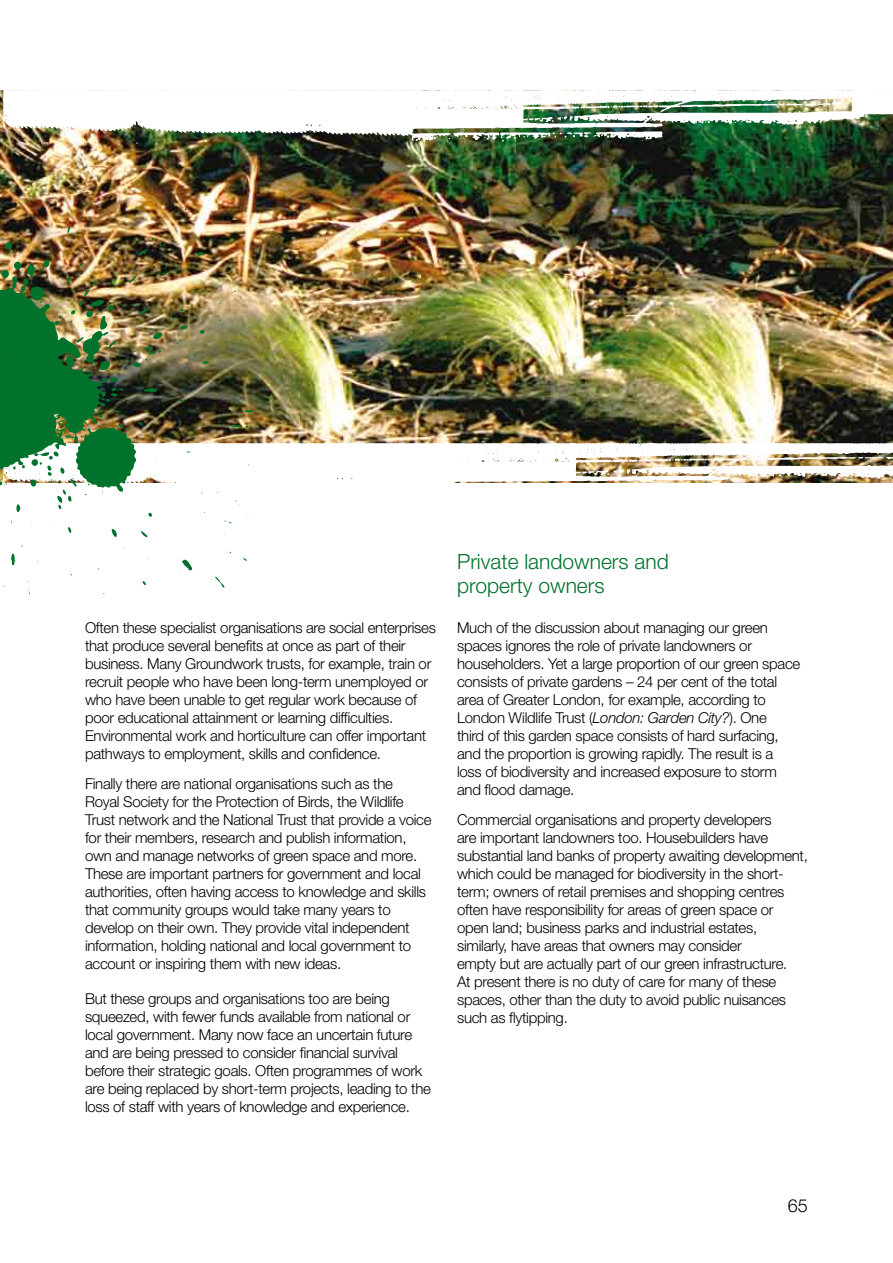
<style>
.page{position:relative;width:893px;height:1263px;background:#fff}
.page>*{position:absolute;margin:0;border:0;box-sizing:border-box;transform-origin:0 0}
.t1{font:300 21px/24px "Helvetica Neue LT Std";color:#00722c}
.t2{font:300 18px "Helvetica Neue LT Std";color:#000}
.t3{font:300 15px/18px "Helvetica Neue LT Std";letter-spacing:-.02em;color:#000}
.s1{font-style:italic}
</style>
<div class="page">
<img style="left:0;top:91px;width:893px;height:351px">
<img style="left:3px;top:90px;width:890px;height:54px">
<img style="left:166px;top:442px;width:727px;height:52px">
<svg style="left:238px;top:159px;width:7px;height:7px"></svg>
<svg style="left:194px;top:249px;width:9px;height:8px"></svg>
<svg style="left:231px;top:290px;width:5px;height:4px"></svg>
<svg style="left:173px;top:308px;width:11px;height:7px"></svg>
<svg style="left:180px;top:325px;width:7px;height:6px"></svg>
<svg style="left:200px;top:330px;width:5px;height:4px"></svg>
<svg style="left:203px;top:360px;width:6px;height:4px"></svg>
<svg style="left:178px;top:399px;width:5px;height:3px"></svg>
<svg style="left:241px;top:410px;width:12px;height:3px"></svg>
<svg style="left:231px;top:423px;width:19px;height:6px"></svg>
<svg style="left:11px;top:553px;width:5px;height:12px"></svg>
<svg style="left:179px;top:559px;width:13px;height:16px"></svg>
<svg style="left:211px;top:577px;width:14px;height:11px"></svg>
<svg style="left:142px;top:581px;width:4px;height:4px"></svg>
<img style="left:0;top:226px;width:166px;height:311px">
<p class="t3" style="left:85px;top:618px;width:352px">Often these specialist organisations are social enterprises that produce several benefits at once as part of their business. Many Groundwork trusts, for example, train or recruit people who have been long-term unemployed or who have been unable to get regular work because of poor educational attainment or learning difficulties.<br>Environmental work and horticulture can offer important pathways to employment, skills and confidence.</p>
<p class="t3" style="left:85px;top:775px;width:348px">Finally there are national organisations such as the<br>Royal Society for the Protection of Birds, the Wildlife Trust network and the National Trust that provide a voice for their members, research and publish information, own and manage networks of green space and more.<br>These are important partners for government and local authorities, often having access to knowledge and skills that community groups would take many years to develop on their own. They provide vital independent information, holding national and local government to account or inspiring them with new ideas.</p>
<p class="t3" style="left:85px;top:990px;width:347px">But these groups and organisations too are being squeezed, with fewer funds available from national or local government. Many now face an uncertain future and are being pressed to consider financial survival before their strategic goals. Often programmes of work are being replaced by short-term projects, leading to the loss of staff with years of knowledge and experience.</p>
<h1 class="t1" style="left:457px;top:549px;width:213px">Private landowners and property owners</h1>
<p class="t3" style="left:457px;top:618px;width:345px">Much of the discussion about managing our green spaces ignores the role of private landowners or householders. Yet a large proportion of our green space consists of private gardens – 24 per cent of the total area of Greater London, for example, according to London Wildlife Trust (<span class="s1">London: Garden City?</span>). One<br>third of this garden space consists of hard surfacing, and the proportion is growing rapidly. The result is a loss of biodiversity and increased exposure to storm and flood damage.</p>
<p class="t3" style="left:457px;top:811px;width:352px">Commercial organisations and property developers<br>are important landowners too. Housebuilders have substantial land banks of property awaiting development, which could be managed for biodiversity in the short&shy;term; owners of retail premises and shopping centres often have responsibility for areas of green space or open land; business parks and industrial estates, similarly, have areas that owners may consider<br>empty but are actually part of our green infrastructure.<br>At present there is no duty of care for many of these spaces, other than the duty to avoid public nuisances such as flytipping.</p>
<p class="t2" style="left:788px;top:1195px;width:22px">65</p>
</div>
